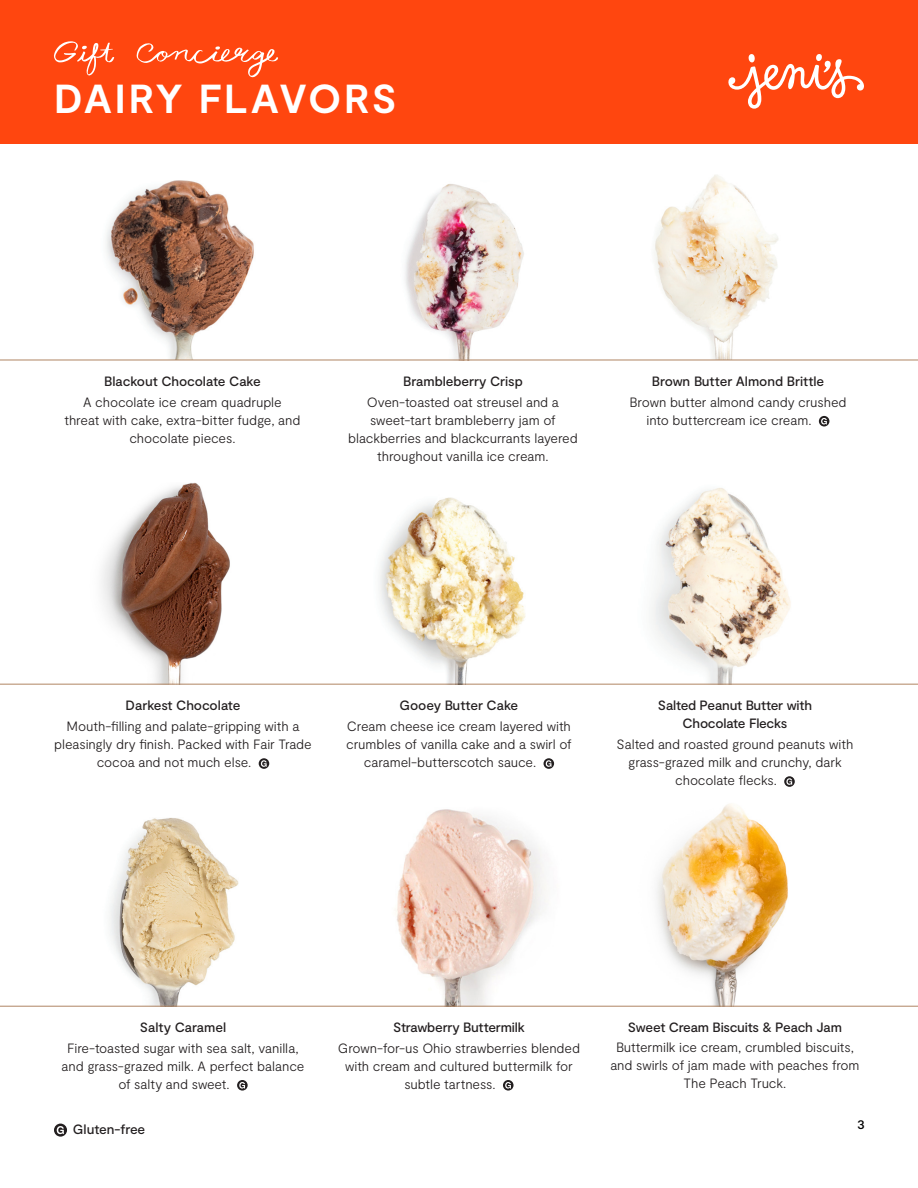
<style>
.page{position:relative;width:918px;height:1188px;background:#fff}
.page>*{position:absolute;margin:0;border:0;box-sizing:border-box;transform-origin:0 0}
.t1{font:700 40.5px "Moderat";letter-spacing:.06em;color:#fff}
.flavor_tag{font:300 13.5px/18px "Moderat";letter-spacing:-.005em;color:#231f20;text-align:center}
.flavor_nam{font:500 13.5px/18px "Moderat";letter-spacing:-.01em;color:#231f20;text-align:center}
.t2{font:500 13.5px "Moderat";color:#000}
</style>
<div class="page">
<img style="left:626px;top:804px;width:213px;height:202px">
<img style="left:78px;top:180px;width:209px;height:180px">
<div style="left:0;top:0;width:918px;height:144px;background:#ff460f"></div>
<svg style="left:728px;top:54px;width:136px;height:55px"></svg>
<svg style="left:819px;top:416px;width:10px;height:10px"></svg>
<svg style="left:259px;top:758px;width:10px;height:11px"></svg>
<svg style="left:237px;top:1080px;width:11px;height:11px"></svg>
<img style="left:74px;top:482px;width:207px;height:202px">
<img style="left:97px;top:818px;width:141px;height:188px">
<img style="left:350px;top:809px;width:218px;height:197px">
<svg style="left:503px;top:1080px;width:11px;height:11px"></svg>
<img style="left:626px;top:488px;width:218px;height:196px">
<svg style="left:784px;top:776px;width:11px;height:11px"></svg>
<img style="left:360px;top:184px;width:207px;height:176px">
<img style="left:607px;top:175px;width:203px;height:185px">
<svg style="left:54px;top:1124px;width:13px;height:13px"></svg>
<hr style="left:0;top:360px;width:918px;height:1px;background:#b08563">
<hr style="left:0;top:684px;width:918px;height:1px;background:#b08563">
<hr style="left:0;top:1006px;width:918px;height:1px;background:#b08563">
<svg style="left:54px;top:41px;width:60px;height:35px"></svg>
<svg style="left:137px;top:43px;width:141px;height:34px"></svg>
<svg style="left:544px;top:758px;width:10px;height:11px"></svg>
<img style="left:355px;top:497px;width:208px;height:188px">
<p class="t1" style="left:54px;top:75px;width:344px">DAIRY FLAVORS</p>
<p class="flavor_nam" style="left:104px;top:373px;width:158px">Blackout Chocolate Cake</p>
<p class="flavor_tag" style="left:64px;top:394px;width:238px">A chocolate ice cream quadruple threat with cake, extra-bitter fudge, and chocolate pieces.</p>
<p class="flavor_nam" style="left:403px;top:373px;width:121px">Brambleberry Crisp</p>
<p class="flavor_tag" style="left:348px;top:394px;width:231px">Oven-toasted oat streusel and a sweet-tart brambleberry jam of blackberries and blackcurrants layered throughout vanilla ice cream.</p>
<p class="flavor_nam" style="left:652px;top:373px;width:174px">Brown Butter Almond Brittle</p>
<p class="flavor_tag" style="left:647px;top:394px;width:201px;text-align:left;text-indent:-17px">Brown butter almond candy crushed into buttercream ice cream.</p>
<p class="flavor_nam" style="left:126px;top:697px;width:116px">Darkest Chocolate</p>
<p class="flavor_tag" style="left:67px;top:718px;width:234px">Mouth-filling and palate-gripping with a</p>
<p class="flavor_tag" style="left:54px;top:736px;width:259px">pleasingly dry finish. Packed with Fair Trade</p>
<p class="flavor_tag" style="left:97px;top:754px;width:156px">cocoa and not much else.</p>
<p class="flavor_nam" style="left:400px;top:697px;width:120px">Gooey Butter Cake</p>
<p class="flavor_tag" style="left:347px;top:718px;width:226px">Cream cheese ice cream layered with</p>
<p class="flavor_tag" style="left:346px;top:736px;width:227px">crumbles of vanilla cake and a swirl of</p>
<p class="flavor_tag" style="left:364px;top:754px;width:174px">caramel-butterscotch sauce.</p>
<p class="flavor_nam" style="left:658px;top:697px;width:156px">Salted Peanut Butter with<br>Chocolate Flecks</p>
<p class="flavor_tag" style="left:617px;top:736px;width:238px">Salted and roasted ground peanuts with</p>
<p class="flavor_tag" style="left:628px;top:754px;width:215px">grass-grazed milk and crunchy, dark</p>
<p class="flavor_tag" style="left:675px;top:772px;width:103px">chocolate flecks.</p>
<p class="flavor_nam" style="left:140px;top:1019px;width:88px">Salty Caramel</p>
<p class="flavor_tag" style="left:67px;top:1040px;width:233px">Fire-toasted sugar with sea salt, vanilla,</p>
<p class="flavor_tag" style="left:62px;top:1058px;width:244px">and grass-grazed milk. A perfect balance</p>
<p class="flavor_tag" style="left:118px;top:1076px;width:113px">of salty and sweet.</p>
<p class="flavor_nam" style="left:393px;top:1019px;width:133px">Strawberry Buttermilk</p>
<p class="flavor_tag" style="left:338px;top:1040px;width:244px">Grown-for-us Ohio strawberries blended</p>
<p class="flavor_tag" style="left:345px;top:1058px;width:229px">with cream and cultured buttermilk for</p>
<p class="flavor_tag" style="left:404px;top:1076px;width:93px">subtle tartness.</p>
<p class="flavor_nam" style="left:628px;top:1019px;width:216px">Sweet Cream Biscuits &amp; Peach Jam</p>
<p class="flavor_tag" style="left:610px;top:1038px;width:251px">Buttermilk ice cream, crumbled biscuits, and swirls of jam made with peaches from<br>The Peach Truck.</p>
<p class="flavor_nam" style="left:73px;top:1121px;width:74px">Gluten-free</p>
<p class="t2" style="left:857px;top:1117px;width:9px">3</p>
</div>
